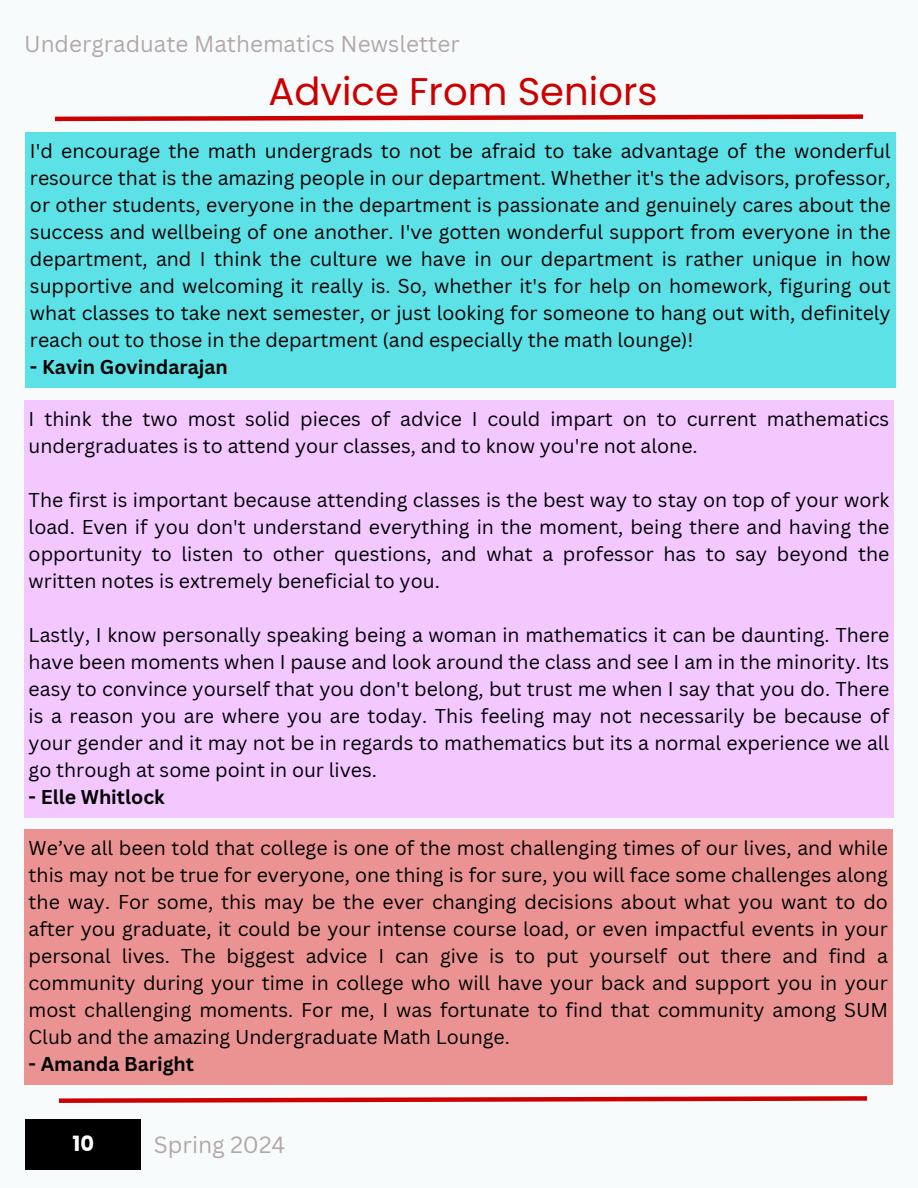
<style>
.page{position:relative;width:918px;height:1188px;background:#f8fbfc}
.page>*{position:absolute;margin:0;border:0;box-sizing:border-box;transform-origin:0 0}
.t1{font:38.55px "Poppins";color:#c00}
.t2{font:22.8px "Canva Sans";color:#b2a8a8}
.t3{font:22.5px "Canva Sans";color:#b2a8a8}
.t4{font:700 21px "Poppins";color:#fff}
.t5{font:19.5px/27px "Canva Sans";color:#000;text-align:justify}
.t6{font:700 19.5px "Canva Sans";color:#000}
</style>
<div class="page">
<svg style="left:59px;top:1096px;width:809px;height:7px"></svg>
<div style="left:25px;top:1120px;width:116px;height:50px;background:#000"></div>
<svg style="left:55px;top:114px;width:808px;height:8px"></svg>
<div style="left:25px;top:132px;width:870px;height:256px;background:#5ce1e6"></div>
<div style="left:24px;top:400px;width:870px;height:417px;background:#f3c7ff"></div>
<div style="left:24px;top:830px;width:868px;height:255px;background:#eb9393"></div>
<p class="t3" style="left:24px;top:28px;width:437px">Undergraduate Mathematics Newsletter</p>
<h1 class="t1" style="left:268px;top:64px;width:391px">Advice From Seniors</h1>
<p class="t5" style="left:30px;top:137px;width:862px">I'd encourage the math undergrads to not be afraid to take advantage of the wonderful resource that is the amazing people in our department. Whether it's the advisors, professor, or other students, everyone in the department is passionate and genuinely cares about the success and wellbeing of one another. I've gotten wonderful support from everyone in the department, and I think the culture we have in our department is rather unique in how supportive and welcoming it really is. So, whether it's for help on homework, figuring out what classes to take next semester, or just looking for someone to hang out with, definitely reach out to those in the department (and especially the math lounge)!</p>
<p class="t6" style="left:30px;top:353px;width:199px">- Kavin Govindarajan</p>
<p class="t5" style="left:29px;top:405px;width:862px">I think the two most solid pieces of advice I could impart on to current mathematics undergraduates is to attend your classes, and to know you're not alone.</p>
<p class="t5" style="left:29px;top:486px;width:862px">The first is important because attending classes is the best way to stay on top of your work load. Even if you don't understand everything in the moment, being there and having the opportunity to listen to other questions, and what a professor has to say beyond the written notes is extremely beneficial to you.</p>
<p class="t5" style="left:29px;top:621px;width:862px">Lastly, I know personally speaking being a woman in mathematics it can be daunting. There have been moments when I pause and look around the class and see I am in the minority. Its easy to convince yourself that you don't belong, but trust me when I say that you do. There is a reason you are where you are today. This feeling may not necessarily be because of your gender and it may not be in regards to mathematics but its a normal experience we all go through at some point in our lives.</p>
<p class="t6" style="left:29px;top:783px;width:138px">- Elle Whitlock</p>
<p class="t5" style="left:29px;top:834px;width:861px">We’ve all been told that college is one of the most challenging times of our lives, and while this may not be true for everyone, one thing is for sure, you will face some challenges along the way. For some, this may be the ever changing decisions about what you want to do after you graduate, it could be your intense course load, or even impactful events in your personal lives. The biggest advice I can give is to put yourself out there and find a community during your time in college who will have your back and support you in your most challenging moments. For me, I was fortunate to find that community among SUM Club and the amazing Undergraduate Math Lounge.</p>
<p class="t6" style="left:29px;top:1051px;width:167px">- Amanda Baright</p>
<p class="t4" style="left:73px;top:1129px;width:23px">10</p>
<p class="t2" style="left:154px;top:1128px;width:133px">Spring 2024</p>
</div>
